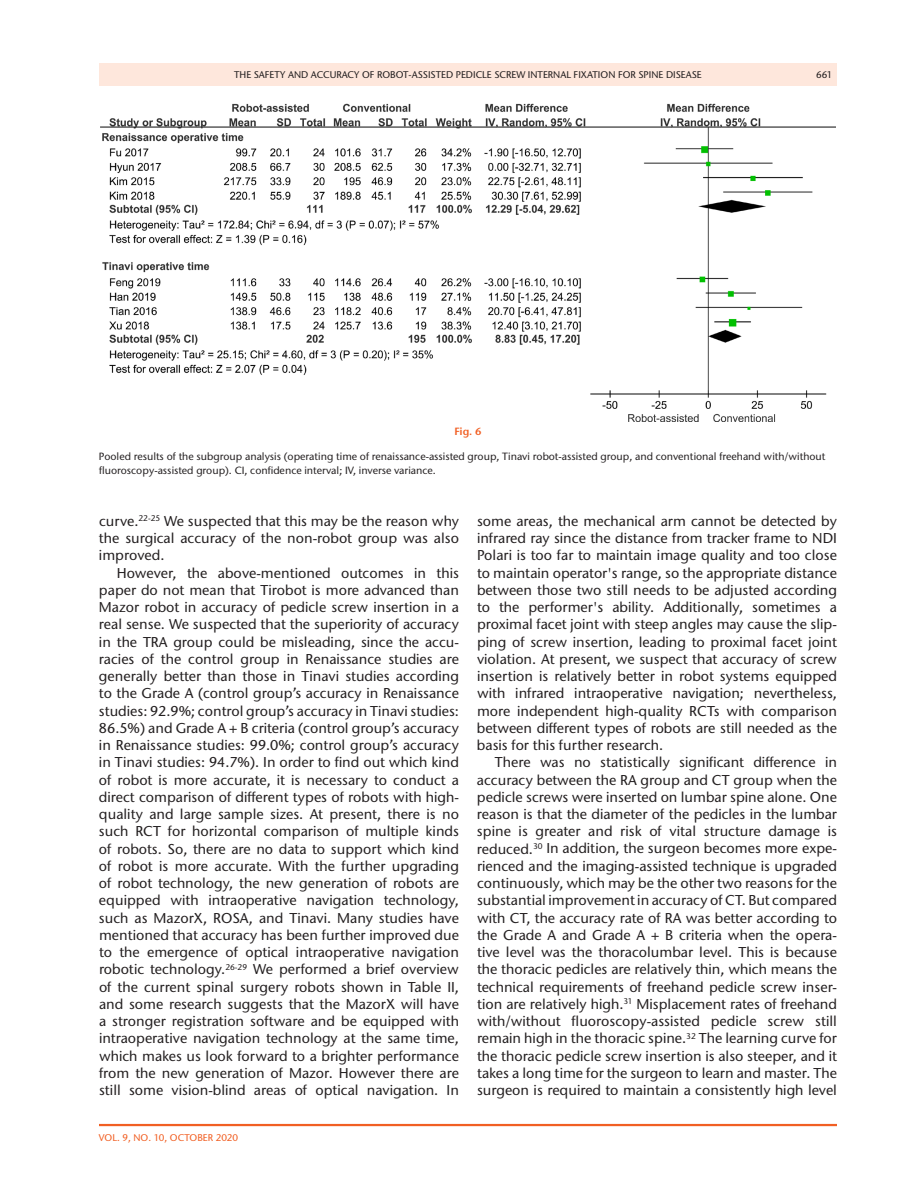
<style>
.page{position:relative;width:918px;height:1188px;background:#fff}
.page>*{position:absolute;margin:0;border:0;box-sizing:border-box;transform-origin:0 0}
.t1{font:500 14.25px/17.2px "Stone Sans ITC Pro";color:#231f20;text-align:justify}
.t2{font:500 10.5px/13.5px "Stone Sans ITC Pro";color:#231f20}
.t3{font:600 10.5px "Stone Sans ITC Pro";color:#f15f23}
.t4{font:500 9.75px "Stone Sans ITC Pro";color:#231f20}
.t5{font:500 9.75px "Stone Sans ITC Pro";color:#f15f23}
</style>
<div class="page">
<hr style="left:99px;top:1124px;width:738px;height:2px;background:#f15f23">
<div style="left:99px;top:63px;width:738px;height:23px;background:#fee7dc"></div>
<img style="left:101px;top:104px;width:734px;height:317px">
<p class="t4" style="left:234px;top:68px;width:469px">THE SAFETY AND ACCURACY OF ROBOT-ASSISTED PEDICLE SCREW INTERNAL FIXATION FOR SPINE DISEASE</p>
<p class="t4" style="left:816px;top:68px;width:18px">661</p>
<p class="t3" style="left:454px;top:425px;width:29px">Fig. 6</p>
<p class="t2" style="left:99px;top:450px;width:728px">Pooled results of the subgroup analysis (operating time of renaissance-assisted group, Tinavi robot-assisted group, and conventional freehand with/without fluoroscopy-assisted group). CI, confidence interval; IV, inverse variance.</p>
<p class="t1" style="left:99px;top:512px;width:362px">curve.<sup>22-25</sup> We suspected that this may be the reason why the surgical accuracy of the non-robot group was also improved.</p>
<p class="t1" style="left:99px;top:564px;width:362px;text-indent:18px">However, the above-mentioned outcomes in this paper do not mean that Tirobot is more advanced than M azor robot in accuracy of pedicle screw insertion in a real sense. We suspected that the superiority of accuracy in the TRA group could be misleading, since the accu&shy;racies of the control group in Renaissance studies are generally better than those in Tinavi studies according to the Grade A (control group’s accuracy in Renaissance studies: 92.9%; control group’s accuracy in Tinavi studies:<br>86.5%) and Grade A + B criteria (control group’s accuracy in Renaissance studies: 99.0%; control group’s accuracy in Tinavi studies: 94.7%). I n order to find out which kind of robot is more accurate, it is necessary to conduct a direct comparison of different types of robots with high&shy;quality and large sample sizes. At present, there is no such RCT for horizontal comparison of multiple kinds of robots. So, there are no data to support which kind of robot is more accurate. With the further upgrading of robot technology, the new generation of robots are equipped with intraoperative navigation technology, such as M azorX, ROSA, and Tinavi. M any studies have mentioned that accuracy has been further improved due to the emergence of optical intraoperative navigation robotic technology.<sup>26-29</sup> We performed a brief overview of the current spinal surgery robots shown in Table II, and some research suggests that the MazorX will have a stronger registration software and be equipped with intraoperative navigation technology at the same time, which makes us look forward to a brighter performance from the new generation of M azor. However there are still some vision-blind areas of optical navigation. I n</p>
<p class="t1" style="left:477px;top:512px;width:362px;text-align:left">some areas, the mechanical arm cannot be detected by infrared ray since the distance from tracker frame to N DI Polari is too far to maintain image quality and too close to maintain operator's range, so the appropriate distance between those two still needs to be adjusted according to the performer's ability. Additionally, sometimes a proximal facet joint with steep angles may cause the slip&shy;ping of screw insertion, leading to proximal facet joint violation. At present, we suspect that accuracy of screw insertion is relatively better in robot systems equipped with infrared intraoperative navigation; nevertheless, more independent high-quality RCTs with comparison between different types of robots are still needed as the basis for this further research.</p>
<p class="t1" style="left:477px;top:754px;width:362px;text-indent:18px">There was no statistically significant difference in accuracy between the RA group and CT group when the pedicle screws were inserted on lumbar spine alone. One reason is that the diameter of the pedicles in the lumbar spine is greater and risk of vital structure damage is reduced.<sup>30</sup> I n addition, the surgeon becomes more expe&shy;rienced and the imaging-assisted technique is upgraded continuously, which may be the other two reasons for the substantial improvement in accuracy of CT. But compared with CT, the accuracy rate of RA was better according to the Grade A and Grade A + B criteria when the opera&shy;tive level was the thoracolumbar level. This is because the thoracic pedicles are relatively thin, which means the technical requirements of freehand pedicle screw inser&shy;tion are relatively high.<sup>31</sup> M isplacement rates of freehand with/without fluoroscopy-assisted pedicle screw still remain high in the thoracic spine.<sup>32</sup> The learning curve for the thoracic pedicle screw insertion is also steeper, and it takes a long time for the surgeon to learn and master. The surgeon is required to maintain a consistently high level</p>
<p class="t5" style="left:99px;top:1132px;width:141px">VOL. 9, N O. 10, OCTOBER 2020</p>
</div>
